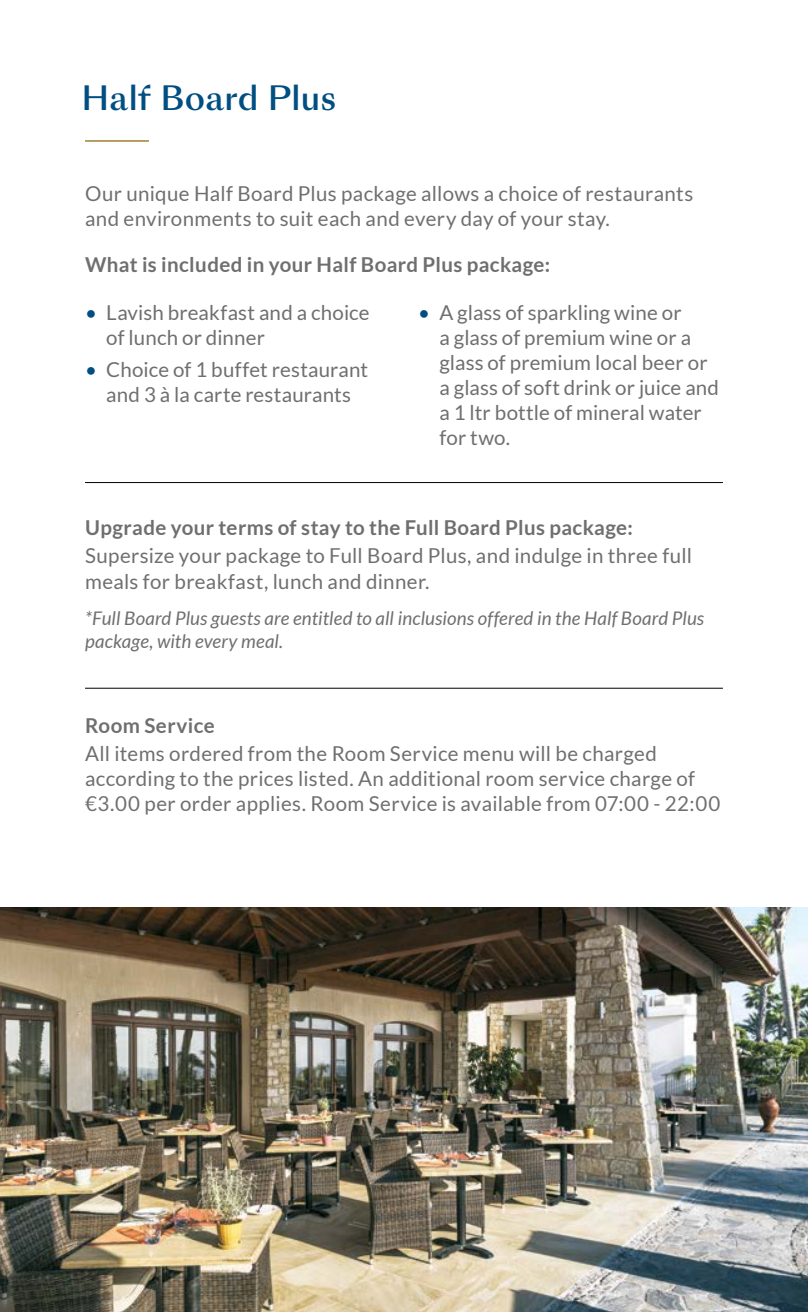
<style>
.page{position:relative;width:808px;height:1312px;background:#fff}
.page>*{position:absolute;margin:0;border:0;box-sizing:border-box;transform-origin:0 0}
.t1{font:500 32.5px "Sang Bleu Sunrise";letter-spacing:.005em;color:#004e82}
.t2{font:20.5px/25px "Lato";letter-spacing:.01em;color:#706f6f}
.t3{font:700 20.5px "Lato";letter-spacing:.015em;color:#706f6f}
.t4{font:italic 18.75px/22.5px "Lato";letter-spacing:.005em;color:#706f6f}
.s1{color:#004e82}
</style>
<div class="page">
<hr style="left:85px;top:140px;width:64px;height:2px;background:#af914f">
<hr style="left:85px;top:482px;width:638px;height:1px;background:#000">
<hr style="left:85px;top:687px;width:638px;height:1px;background:#000">
<img style="left:0;top:907px;width:808px;height:404px">
<h1 class="t1" style="left:81px;top:75px;width:256px">Half Board Plus</h1>
<p class="t2" style="left:85px;top:181px;width:610px">Our unique Half Board Plus package allows a choice of restaurants and environments to suit each and every day of your stay.</p>
<p class="t3" style="left:85px;top:252px;width:467px">What is included in your Half Board Plus package:</p>
<p class="t2" style="left:106px;top:299px;width:265px;text-indent:-21px"><span class="s1">•</span> Lavish breakfast and a choice of lunch or dinner</p>
<p class="t2" style="left:85px;top:356px;width:285px;text-align:center"><span class="s1">•</span> Choice of 1 buffet restaurant and 3 à la carte restaurants</p>
<p class="t2" style="left:439px;top:299px;width:281px;text-indent:-21px"><span class="s1">•</span> A glass of sparkling wine or<br>a glass of premium wine or a glass of premium local beer or a glass of soft drink or juice and a 1 ltr bottle of mineral water for two.</p>
<p class="t3" style="left:85px;top:515px;width:549px">Upgrade your terms of stay to the Full Board Plus package:</p>
<p class="t2" style="left:85px;top:543px;width:608px">Supersize your package to Full Board Plus, and indulge in three full meals for breakfast, lunch and dinner.</p>
<p class="t4" style="left:85px;top:607px;width:621px">*Full Board Plus guests are entitled to all inclusions offered in the Half Board Plus package, with every meal.</p>
<p class="t3" style="left:85px;top:713px;width:131px">Room Service</p>
<p class="t2" style="left:85px;top:741px;width:637px">All items ordered from the Room Service menu will be charged according to the prices listed. An additional room service charge of €3.00 per order applies. Room Service is available from 07:00 - 22:00</p>
</div>
